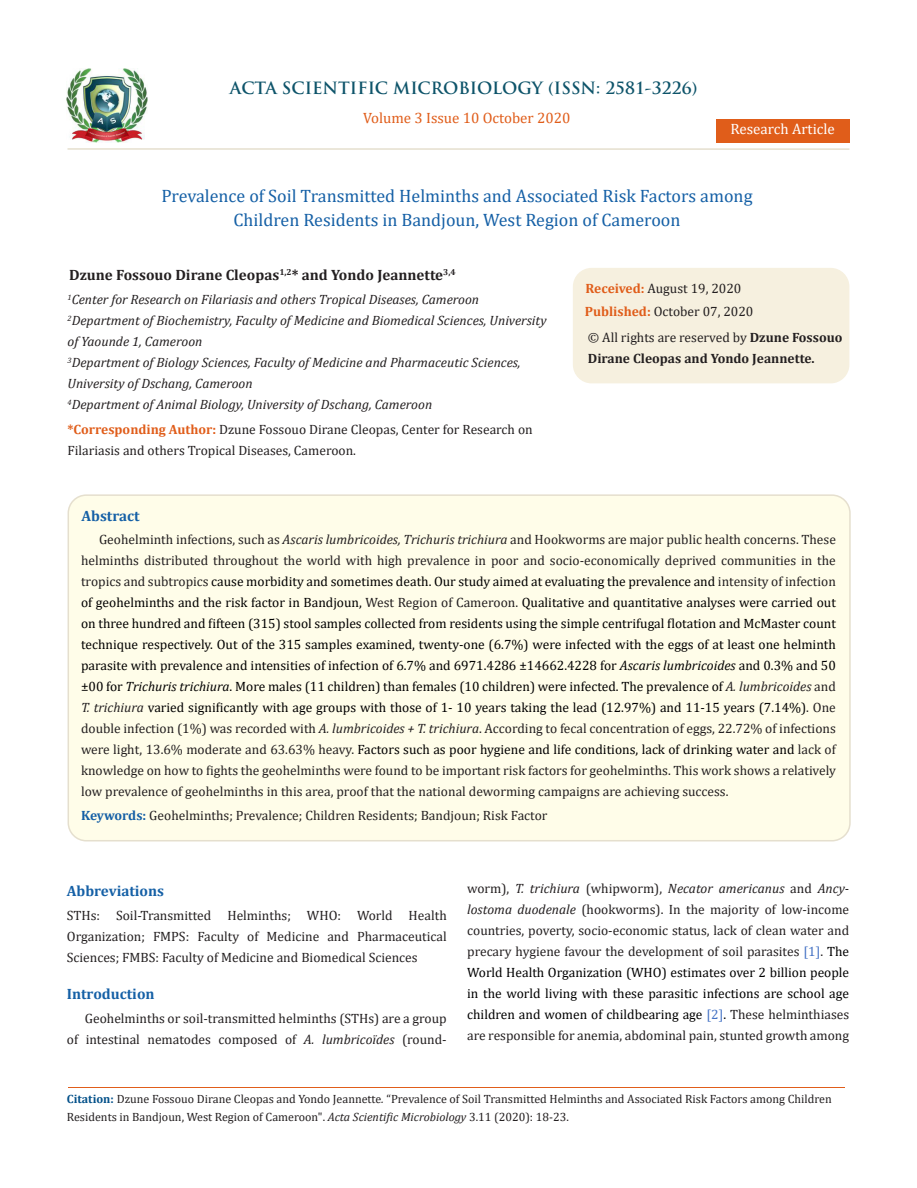
<style>
.page{position:relative;width:917px;height:1188px;background:#fff}
.page>*{position:absolute;margin:0;border:0;box-sizing:border-box;transform-origin:0 0}
.t1{font:18px/24px "Cambria";color:#1560a6;text-align:center}
.t2{font:700 16.5px "Trajan Pro";color:#0e546a}
.t3{font:700 15px "Cambria";color:#231f20}
.t4{font:700 15px "Cambria";color:#1560a6}
.t5{font:15px "Cambria";color:#e05d1a}
.t6{font:15px "Cambria";color:#fff}
.t7{font:13.5px/21px "Cambria";color:#000;text-align:justify}
.t8{font:13.5px/21px "Cambria";color:#231f20;text-align:justify}
.t9{font:italic 13.5px/21px "Cambria";color:#231f20}
.t10{font:700 13.5px/21px "Cambria";color:#231f20}
.t11{font:12px/18px "Cambria";color:#231f20}
.s1{font-weight:700;color:#e05d1a}
.s2{font-weight:400}
.s3{color:#231f20}
.s4{font-style:italic;color:#231f20}
.s5{font-style:italic}
.s6{font-weight:700;color:#1560a6}
.s7{color:#4472c4}
.s8{color:#000}
.s9{font-weight:700;color:#035089}
</style>
<div class="page">
<img style="left:67px;top:68px;width:80px;height:74px">
<div style="left:716px;top:119px;width:133px;height:23px;background:#e05d1a"></div>
<div style="left:573px;top:269px;width:275px;height:114px;background:#f6f0df;border-radius:18px"></div>
<div style="left:573px;top:268px;width:276px;height:115px;border:2px solid #f6f0df;border-radius:18px"></div>
<div style="left:68px;top:495px;width:782px;height:346px;background:#fffde9;border-radius:18px"></div>
<div style="left:68px;top:494px;width:782px;height:348px;border:2px solid #e5dfce;border-radius:18px"></div>
<hr style="left:68px;top:1088px;width:776px;height:1px;background:#e05d1a">
<hr style="left:67px;top:148px;width:782px;height:2px;background:#e5dfce">
<p class="t2" style="left:230px;top:77px;width:469px">ACTA SCIENTIFIC MICROBIOLOGY (ISSN: 2581-3226)</p>
<p class="t5" style="left:363px;top:109px;width:209px">Volume 3 Issue 10 October 2020</p>
<p class="t6" style="left:730px;top:120px;width:106px">Research Article</p>
<p class="t1" style="left:161px;top:184px;width:592px">Prevalence of Soil Transmitted Helminths and Associated Risk Factors among<br>Children Residents in Bandjoun, West Region of Cameroon</p>
<p class="t3" style="left:69px;top:265px;width:388px">Dzune Fossouo Dirane Cleopas<sup>1,2</sup>* and Yondo Jeannette<sup>3,4</sup></p>
<p class="t9" style="left:68px;top:289px;width:413px"><sup>1</sup>Center for Research on Filariasis and others Tropical Diseases, Cameroon</p>
<p class="t9" style="left:68px;top:310px;width:480px"><sup>2</sup>Department of Biochemistry, Faculty of Medicine and Biomedical Sciences, University of Yaounde 1, Cameroon</p>
<p class="t9" style="left:68px;top:352px;width:454px"><sup>3</sup>Department of Biology Sciences, Faculty of Medicine and Pharmaceutic Sciences,<br>University of Dschang, Cameroon</p>
<p class="t9" style="left:68px;top:394px;width:366px"><sup>4</sup>Department of Animal Biology, University of Dschang, Cameroon</p>
<p class="t8" style="left:67px;top:419px;width:466px"><span class="s1">*Corresponding Author:</span> Dzune Fossouo Dirane Cleopas, Center for Research on<br>Filariasis and others Tropical Diseases, Cameroon.</p>
<p class="t8" style="left:585px;top:278px;width:157px"><span class="s1">Received:</span> August 19, 2020</p>
<p class="t8" style="left:584px;top:301px;width:170px"><span class="s1">Published:</span> October 07, 2020</p>
<p class="t10" style="left:587px;top:327px;width:256px"><span class="s2">© All rights are reserved by</span> Dzune Fossouo<br>Dirane Cleopas and Yondo Jeannette.</p>
<p class="t4" style="left:81px;top:505px;width:60px">Abstract</p>
<p class="t7" style="left:81px;top:529px;width:756px;text-indent:18px"><span class="s3">Geohelminth infections, such as</span> <span class="s4">Ascaris lumbricoides, Trichuris trichiura</span> <span class="s3">and Hookworms are major public health concerns. These helminths distributed throughout the world with high prevalence in poor and socio-economically deprived communities in the tropics and subtropics</span> cause morbidity and sometimes death. Our study aimed at evaluating the prevalence and <span class="s3">intensity of infection </span>of geohelminths and the risk factor in Bandjoun, <span class="s3">West Region of Cameroon.</span> Qualitative and quantitative analyses were carried out on three hundred and fifteen (315) stool samples collected from residents using the simple centrifugal flotation and McMaster count technique respectively. Out of the 315 samples examined, twenty-one (6.7%) were infected with the eggs of at least one helminth parasite with prevalence and intensities of infection of 6.7% and 6971.4286 ±14662.4228 for <span class="s5">Ascaris lumbricoides</span> and 0.3% and 50 ±00 for <span class="s5">Trichuris trichiura</span>. More males (11 children) than females (10 children) were infected. The prevalence of <span class="s4">A. lumbricoides</span> <span class="s3">and </span><span class="s4">T. trichiura</span> varied significantly with age groups with those of 1- 10 years taking the lead (12.97%) and 11-15 years (7.14%)<span class="s3">. One double infection (1%) was recorded with</span> <span class="s4">A. lumbricoides + T. trichiura</span><span class="s3">. According to fecal concentration of eggs, 22.72% of infections were light, 13.6% moderate and 63.63% heavy.</span> Factors such as poor hygiene and life conditions, lack of drinking water and <span class="s3">lack of knowledge on how to fights the geohelminths were found to be important risk factors for geohelminths. This work shows a relatively low prevalence of geohelminths in this area, proof that the national deworming campaigns are achieving success.</span></p>
<p class="t8" style="left:81px;top:805px;width:468px"><span class="s6">Keywords:</span> Geohelminths; Prevalence; Children Residents; Bandjoun; Risk Factor</p>
<p class="t4" style="left:67px;top:880px;width:99px">Abbreviations</p>
<p class="t8" style="left:67px;top:905px;width:381px">STHs: Soil-Transmitted Helminths; WHO: World Health Organization; FMPS: Faculty of Medicine and Pharmaceutical Sciences; FMBS: Faculty of Medicine and Biomedical Sciences</p>
<p class="t4" style="left:67px;top:984px;width:89px">Introduction</p>
<p class="t8" style="left:67px;top:1008px;width:381px;text-align:right">Geohelminths or soil-transmitted helminths (STHs) are a group<br>of intestinal nematodes composed of <span class="s5">A. lumbricoïdes</span> (round-</p>
<p class="t8" style="left:467px;top:878px;width:383px">worm), <span class="s5">T. trichiura</span> (whipworm), <span class="s5">Necator americanus</span> and <span class="s5">Ancy&shy;lostoma duodenale</span> (hookworms). In the majority of low-income countries, poverty, socio-economic status, lack of clean water and precary hygiene favour the development of soil parasites <span class="s7">[1]</span>. <span class="s8">The World Health Organization (WHO) estimates over 2 billion people in the world living with these parasitic infections are school age children and women of childbearing age</span> <span class="s7">[2]</span><span class="s8">.</span> These helminthiases are responsible for anemia, abdominal pain, stunted growth among</p>
<p class="t11" style="left:67px;top:1089px;width:766px"><span class="s9">Citation:</span> Dzune Fossouo Dirane Cleopas and Yondo Jeannette<span class="s5">.</span> “Prevalence of Soil Transmitted Helminths and Associated Risk Factors among Children<br>Residents in Bandjoun, West Region of Cameroon". <span class="s5">Acta Scientific Microbiology</span> 3.11 (2020): 18-23.</p>
</div>
